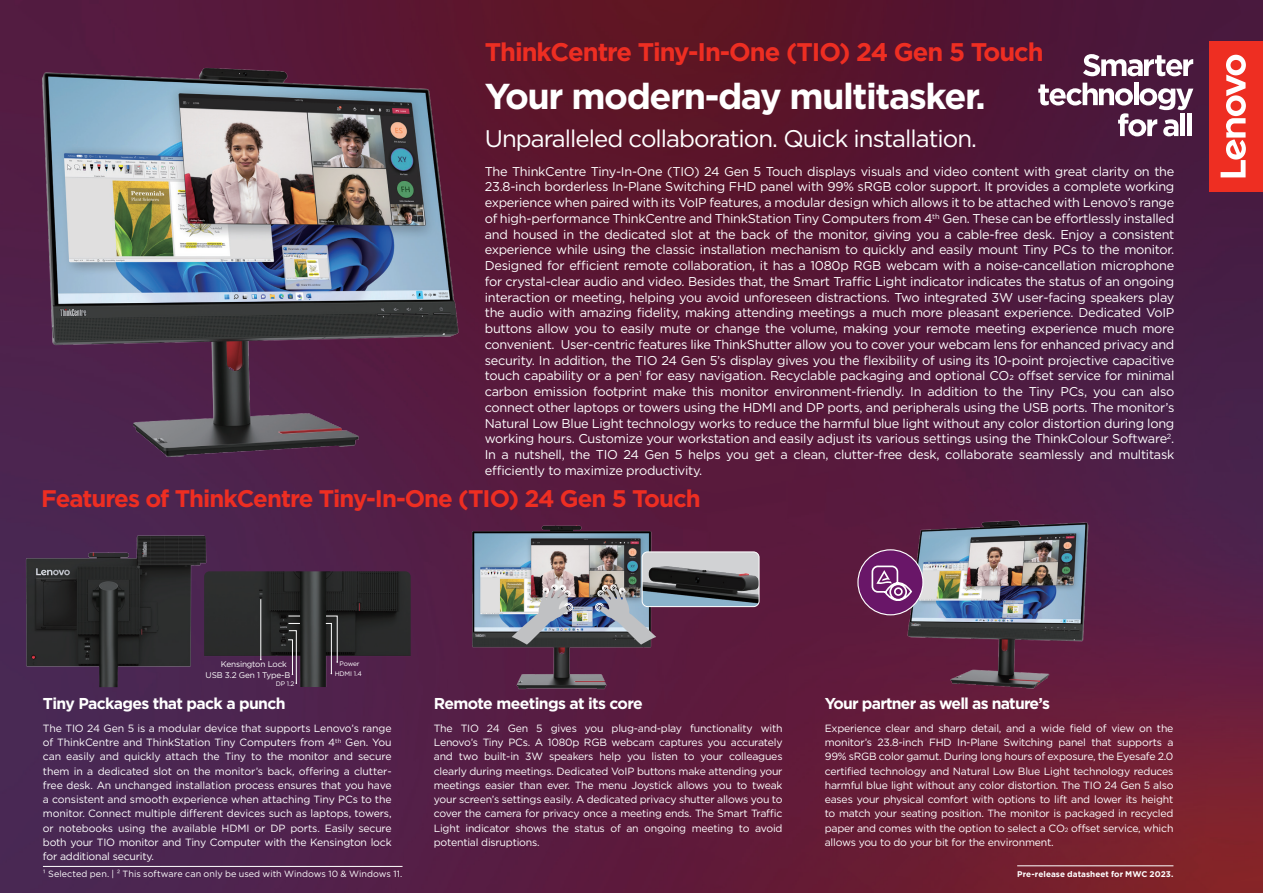
<style>
.page{position:relative;width:1263px;height:893px;background:#fff}
.page>*{position:absolute;margin:0;border:0;box-sizing:border-box;transform-origin:0 0}
.t1{font:700 36px "Gotham";letter-spacing:-.04em;color:#fff}
.t2{font:700 25.5px "Gotham";letter-spacing:-.04em;color:#ee2e22}
.t3{font:700 24px "Gotham";letter-spacing:-.04em;color:#ee2e22}
.t4{font:24px "Gotham";letter-spacing:-.04em;color:#fff}
.t5{font:700 15.75px "Gotham";letter-spacing:-.045em;color:#fff}
.t6{font:12.75px/15.8px "Gotham";letter-spacing:-.02em;color:#fff;text-align:justify}
.t7{font:10.5px/14.2px "Gotham";letter-spacing:-.02em;color:#fff;text-align:justify}
.t8{font:9px "Gotham";letter-spacing:.005em;color:#fff}
.t9{font:700 8.25px "Gotham";letter-spacing:.005em;color:#fff}
.t10{font:8.25px/10.4px "Gotham";letter-spacing:-.02em;color:#fff}
.t11{font:6.6px "Gotham";letter-spacing:-.02em;color:#fff}
.s1{font-size:6.15px}
</style>
<div class="page">
<img style="left:0;top:0;width:1263px;height:893px">
<hr style="left:43px;top:866px;width:359px;height:1px;background:#fff">
<svg style="left:1083px;top:54px;width:110px;height:22px"></svg>
<svg style="left:1038px;top:83px;width:155px;height:53px"></svg>
<div style="left:1180px;top:114px;width:5px;height:22px;background:#fff"></div>
<div style="left:1187px;top:114px;width:5px;height:22px;background:#fff"></div>
<div style="left:1209px;top:41px;width:50px;height:150px;background:#ee2e22"></div>
<svg style="left:1220px;top:55px;width:26px;height:122px"></svg>
<div style="left:1256px;top:41px;width:7px;height:150px;background:#ee2e22"></div>
<hr style="left:1017px;top:865px;width:156px;height:1px;background:#fff">
<img style="left:898px;top:512px;width:202px;height:184px">
<img style="left:402px;top:516px;width:320px;height:180px">
<img style="left:642px;top:552px;width:117px;height:55px">
<div style="left:642px;top:552px;width:117px;height:55px;border:1px solid #fff;border-radius:6px"></div>
<div style="left:858px;top:550px;width:65px;height:65px;background:#691668;border-radius:50%"></div>
<div style="left:857px;top:549px;width:66px;height:66px;border:1px solid #fff;border-radius:50%"></div>
<svg style="left:871px;top:565px;width:42px;height:45px"></svg>
<img style="left:31px;top:47px;width:458px;height:423px">
<img style="left:595px;top:584px;width:61px;height:61px">
<img style="left:512px;top:584px;width:61px;height:61px">
<img style="left:22px;top:531px;width:186px;height:156px">
<img style="left:204px;top:571px;width:207px;height:116px">
<hr style="left:260px;top:599px;width:1px;height:60px;background:#fff">
<svg style="left:288px;top:630px;width:9px;height:54px"></svg>
<svg style="left:288px;top:616px;width:12px;height:1px"></svg>
<svg style="left:288px;top:623px;width:12px;height:1px"></svg>
<svg style="left:325px;top:615px;width:13px;height:59px"></svg>
<h2 class="t2" style="left:485px;top:35px;width:560px">ThinkCentre Tiny-In-One (TIO) 24 Gen 5 Touch</h2>
<h1 class="t1" style="left:485px;top:72px;width:502px">Your modern-day multitasker.</h1>
<h3 class="t4" style="left:485px;top:123px;width:494px">Unparalleled collaboration. Quick installation.</h3>
<p class="t6" style="left:485px;top:163px;width:691px">The ThinkCentre Tiny-In-One (TIO) 24 Gen 5 Touch displays visuals and video content with great clarity on the 23.8-inch borderless In-Plane Switching FHD panel with 99% sRGB color support. It provides a complete working experience when paired with its VoIP features, a modular design which allows it to be attached with Lenovo’s range of high-performance ThinkCentre and ThinkStation Tiny Computers from 4<sup>th</sup> Gen. These can be effortlessly installed and housed in the dedicated slot at the back of the monitor, giving you a cable-free desk. Enjoy a consistent experience while using the classic installation mechanism to quickly and easily mount Tiny PCs to the monitor.<br>Designed for efficient remote collaboration, it has a 1080p RGB webcam with a noise-cancellation microphone for crystal-clear audio and video. Besides that, the Smart Traffic Light indicator indicates the status of an ongoing interaction or meeting, helping you avoid unforeseen distractions. Two integrated 3W user-facing speakers play the audio with amazing fidelity, making attending meetings a much more pleasant experience. Dedicated VoIP buttons allow you to easily mute or change the volume, making your remote meeting experience much more convenient. User-centric features like ThinkShutter allow you to cover your webcam lens for enhanced privacy and security. In addition, the TIO 24 Gen 5’s display gives you the flexibility of using its 10-point projective capacitive touch capability or a pen<sup>1</sup> for easy navigation. Recyclable packaging and optional CO2 offset service for minimal carbon emission footprint make this monitor environment-friendly. In addition to the Tiny PCs, you can also connect other laptops or towers using the HDMI and DP ports, and peripherals using the USB ports. The monitor’s Natural Low Blue Light technology works to reduce the harmful blue light without any color distortion during long working hours. Customize your workstation and easily adjust its various settings using the ThinkColour Software<sup>2</sup>.<br>In a nutshell, the TIO 24 Gen 5 helps you get a clean, clutter-free desk, collaborate seamlessly and multitask efficiently to maximize productivity.</p>
<h3 class="t3" style="left:41px;top:482px;width:661px">Features of ThinkCentre Tiny-In-One (TIO) 24 Gen 5 Touch</h3>
<p class="t10" style="left:206px;top:659px;width:86px;text-indent:15px">Kensington Lock<br>USB 3.2 Gen 1 Type-B</p>
<p class="t11" style="left:335px;top:670px;width:29px">HDMI 1.4</p>
<p class="t11" style="left:339px;top:659px;width:21px">Power</p>
<p class="t11" style="left:276px;top:680px;width:20px">DP 1.2</p>
<p class="t5" style="left:43px;top:693px;width:244px">Tiny Packages that pack a punch</p>
<p class="t7" style="left:43px;top:721px;width:350px">The TIO 24 Gen 5 is a modular device that supports Lenovo’s range of ThinkCentre and ThinkStation Tiny Computers from 4<sup>th</sup> Gen. You can easily and quickly attach the Tiny to the monitor and secure them in a dedicated slot on the monitor’s back, offering a clutter&shy;free desk. An unchanged installation process ensures that you have a consistent and smooth experience when attaching Tiny PCs to the monitor. Connect multiple different devices such as laptops, towers, or notebooks using the available HDMI or DP ports. Easily secure both your TIO monitor and Tiny Computer with the Kensington lock for additional security.</p>
<p class="t5" style="left:434px;top:693px;width:210px">Remote meetings at its core</p>
<p class="t7" style="left:434px;top:721px;width:350px">The TIO 24 Gen 5 gives you plug-and-play functionality with Lenovo’s Tiny PCs. A 1080p RGB webcam captures you accurately and two built-in 3W speakers help you listen to your colleagues clearly during meetings. Dedicated VoIP buttons make attending your meetings easier than ever. The menu Joystick allows you to tweak your screen’s settings easily. A dedicated privacy shutter allows you to cover the camera for privacy once a meeting ends. The Smart Traffic Light indicator shows the status of an ongoing meeting to avoid potential disruptions.</p>
<p class="t5" style="left:825px;top:693px;width:227px">Your partner as well as nature’s</p>
<p class="t7" style="left:825px;top:721px;width:350px">Experience clear and sharp detail, and a wide field of view on the monitor’s 23.8-inch FHD In-Plane Switching panel that supports a 99% sRGB color gamut. During long hours of exposure, the Eyesafe 2.0 certified technology and Natural Low Blue Light technology reduces harmful blue light without any color distortion. The TIO 24 Gen 5 also eases your physical comfort with options to lift and lower its height to match your seating position. The monitor is packaged in recycled paper and comes with the option to select a CO<span class="s1">2</span> offset service, which allows you to do your bit for the environment.</p>
<p class="t8" style="left:43px;top:868px;width:361px">¹ Selected pen. | ² This software can only be used with Windows 10 &amp; Windows 11.</p>
<p class="t9" style="left:1017px;top:868px;width:158px">Pre-release datasheet for MWC 2023.</p>
</div>
